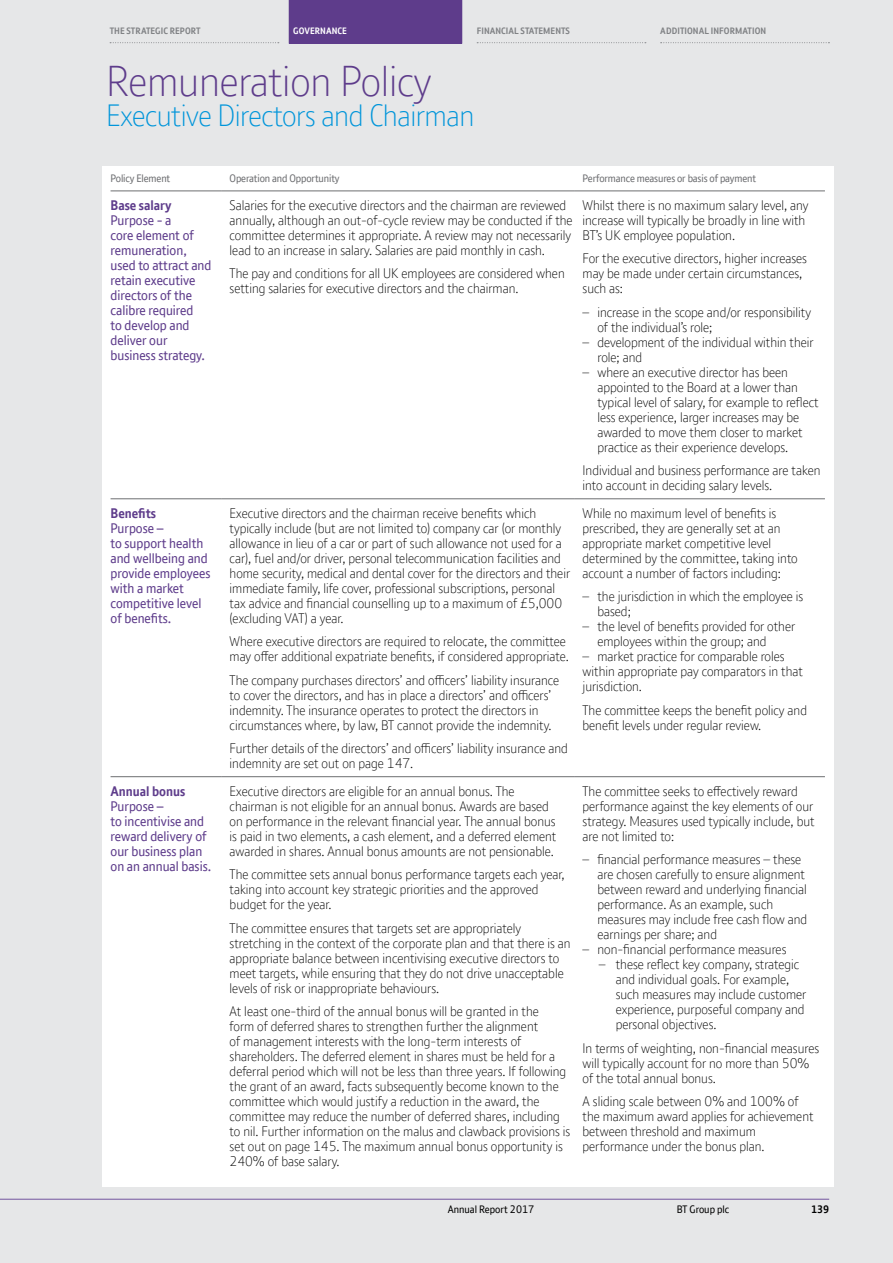
<style>
.page{position:relative;width:893px;height:1263px;background:#e6e7e8}
.page>*{position:absolute;margin:0;border:0;box-sizing:border-box;transform-origin:0 0}
.Front_Section_main_p{font:300 42px "BT Font";letter-spacing:-.005em;color:#5e3c8b}
.Front_section_second{font:300 30px "BT Font";letter-spacing:-.015em;color:#0095da}
.Body_Copy{font:300 13.5px/15px "BT Font";color:#000}
.body_copy_hyphens{font:300 13.5px/15px "BT Font";color:#000}
.body_copy_hyphens_la{font:300 13.5px/15px "BT Font";color:#000}
.Level_three_subhead{font:13.5px/15px "BT Font";color:#5e3c8b}
.Level_one_subhead{font:700 13.5px "BT Font";color:#5e3c8b}
.Table_header_1{font:10.5px "BT Font";letter-spacing:-.01em;color:#6d6e71}
.t1{font:10.5px "BT Font";color:#000}
.t2{font:700 10.5px "BT Font";color:#000}
.t3{font:700 9px "BT Font";letter-spacing:.01em;color:#808285}
.t4{font:700 9px "BT Font";letter-spacing:.01em;color:#fff}
</style>
<div class="page">
<hr style="left:0;top:1199px;width:829px;height:1px;background:#73549e">
<div style="left:289px;top:0;width:173px;height:43px;background:#5e3c8b"></div>
<svg style="left:110px;top:42px;width:169px;height:1px"></svg>
<svg style="left:477px;top:42px;width:169px;height:1px"></svg>
<svg style="left:661px;top:42px;width:168px;height:1px"></svg>
<div style="left:102px;top:166px;width:731px;height:1020px;background:#fff"></div>
<hr style="left:111px;top:191px;width:110px;height:1px;background:#6d6e71">
<hr style="left:221px;top:191px;width:353px;height:1px;background:#6d6e71">
<hr style="left:574px;top:191px;width:251px;height:1px;background:#6d6e71">
<hr style="left:111px;top:498px;width:110px;height:1px;background:#6d6e71">
<hr style="left:221px;top:498px;width:353px;height:1px;background:#6d6e71">
<hr style="left:574px;top:498px;width:251px;height:1px;background:#6d6e71">
<hr style="left:111px;top:776px;width:110px;height:1px;background:#6d6e71">
<hr style="left:221px;top:776px;width:353px;height:1px;background:#6d6e71">
<hr style="left:574px;top:776px;width:251px;height:1px;background:#6d6e71">
<p class="t3" style="left:110px;top:25px;width:92px">THE STRATEGIC REPORT</p>
<p class="t4" style="left:293px;top:25px;width:55px">GOVERNANCE</p>
<p class="t3" style="left:477px;top:25px;width:95px">FINANCIAL STATEMENTS</p>
<p class="t3" style="left:660px;top:25px;width:107px">ADDITIONAL INFORMATION</p>
<p class="Front_Section_main_p" style="left:106px;top:54px;width:327px">Remuneration Policy</p>
<p class="Front_section_second" style="left:106px;top:96px;width:370px">Executive Directors and Chairman</p>
<p class="Table_header_1" style="left:111px;top:172px;width:61px">Policy Element</p>
<p class="Table_header_1" style="left:230px;top:172px;width:111px">Operation and Opportunity</p>
<p class="Table_header_1" style="left:583px;top:172px;width:175px">Performance measures or basis of payment</p>
<p class="Level_one_subhead" style="left:111px;top:196px;width:63px">Base salary</p>
<p class="Level_three_subhead" style="left:111px;top:212px;width:102px">Purpose - a<br>core element of remuneration, used to attract and retain executive directors of the calibre required<br>to develop and deliver our business strategy.</p>
<p class="Body_Copy" style="left:230px;top:197px;width:345px">Salaries for the executive directors and the chairman are reviewed annually, although an out-of-cycle review may be conducted if the committee determines it appropriate. A review may not necessarily lead to an increase in salary. Salaries are paid monthly in cash.</p>
<p class="Body_Copy" style="left:230px;top:266px;width:337px">The pay and conditions for all UK employees are considered when setting salaries for executive directors and the chairman.</p>
<p class="Body_Copy" style="left:583px;top:197px;width:228px">Whilst there is no maximum salary level, any increase will typically be broadly in line with<br>BT’s UK employee population.</p>
<p class="Body_Copy" style="left:583px;top:251px;width:226px">For the executive directors, higher increases may be made under certain circumstances, such as:</p>
<p class="body_copy_hyphens" style="left:597px;top:304px;width:215px;text-indent:-15px">– increase in the scope and/or responsibility of the individual’s role;</p>
<p class="body_copy_hyphens" style="left:597px;top:334px;width:218px;text-indent:-15px">– development of the individual within their role; and</p>
<p class="body_copy_hyphens_la" style="left:597px;top:364px;width:223px;text-indent:-15px">– where an executive director has been appointed to the Board at a lower than typical level of salary, for example to reflect less experience, larger increases may be awarded to move them closer to market practice as their experience develops.</p>
<p class="Body_Copy" style="left:583px;top:463px;width:239px">Individual and business performance are taken into account in deciding salary levels.</p>
<p class="Level_one_subhead" style="left:111px;top:504px;width:47px">Benefits</p>
<p class="Level_three_subhead" style="left:111px;top:520px;width:101px">Purpose –<br>to support health and wellbeing and provide employees with a market competitive level of benefits.</p>
<p class="Level_one_subhead" style="left:111px;top:782px;width:76px">Annual bonus</p>
<p class="Level_three_subhead" style="left:111px;top:798px;width:102px">Purpose –<br>to incentivise and reward delivery of our business plan on an annual basis.</p>
<p class="Body_Copy" style="left:230px;top:505px;width:342px">Executive directors and the chairman receive benefits which typically include (but are not limited to) company car (or monthly allowance in lieu of a car or part of such allowance not used for a car), fuel and/or driver, personal telecommunication facilities and home security, medical and dental cover for the directors and their immediate family, life cover, professional subscriptions, personal tax advice and financial counselling up to a maximum of £5,000 (excluding VAT) a year.</p>
<p class="Body_Copy" style="left:230px;top:634px;width:341px">Where executive directors are required to relocate, the committee may offer additional expatriate benefits, if considered appropriate.</p>
<p class="Body_Copy" style="left:230px;top:672px;width:331px">The company purchases directors’ and officers’ liability insurance to cover the directors, and has in place a directors’ and officers’ indemnity. The insurance operates to protect the directors in circumstances where, by law, BT cannot provide the indemnity.</p>
<p class="Body_Copy" style="left:230px;top:741px;width:340px">Further details of the directors’ and officers’ liability insurance and indemnity are set out on page 147.</p>
<p class="Body_Copy" style="left:230px;top:783px;width:328px">Executive directors are eligible for an annual bonus. The chairman is not eligible for an annual bonus. Awards are based on performance in the relevant financial year. The annual bonus is paid in two elements, a cash element, and a deferred element awarded in shares. Annual bonus amounts are not pensionable.</p>
<p class="Body_Copy" style="left:230px;top:866px;width:336px">The committee sets annual bonus performance targets each year, taking into account key strategic priorities and the approved budget for the year.</p>
<p class="Body_Copy" style="left:230px;top:920px;width:343px">The committee ensures that targets set are appropriately stretching in the context of the corporate plan and that there is an appropriate balance between incentivising executive directors to meet targets, while ensuring that they do not drive unacceptable levels of risk or inappropriate behaviours.</p>
<p class="Body_Copy" style="left:230px;top:1003px;width:342px">At least one-third of the annual bonus will be granted in the<br>form of deferred shares to strengthen further the alignment<br>of management interests with the long-term interests of shareholders. The deferred element in shares must be held for a deferral period which will not be less than three years. If following the grant of an award, facts subsequently become known to the committee which would justify a reduction in the award, the committee may reduce the number of deferred shares, including to nil. Further information on the malus and clawback provisions is set out on page 145. The maximum annual bonus opportunity is 240% of base salary.</p>
<p class="Body_Copy" style="left:583px;top:505px;width:217px">While no maximum level of benefits is prescribed, they are generally set at an appropriate market competitive level determined by the committee, taking into account a number of factors including:</p>
<p class="body_copy_hyphens" style="left:597px;top:589px;width:207px;text-indent:-15px">– the jurisdiction in which the employee is based;</p>
<p class="body_copy_hyphens" style="left:597px;top:619px;width:199px;text-indent:-15px">– the level of benefits provided for other employees within the group; and</p>
<p class="body_copy_hyphens_la" style="left:583px;top:649px;width:222px">– market practice for comparable roles within appropriate pay comparators in that jurisdiction.</p>
<p class="Body_Copy" style="left:583px;top:702px;width:226px">The committee keeps the benefit policy and benefit levels under regular review.</p>
<p class="Body_Copy" style="left:583px;top:783px;width:234px">The committee seeks to effectively reward performance against the key elements of our strategy. Measures used typically include, but are not limited to:</p>
<p class="body_copy_hyphens" style="left:597px;top:851px;width:211px;text-indent:-15px">– financial performance measures – these are chosen carefully to ensure alignment between reward and underlying financial performance. As an example, such measures may include free cash flow and earnings per share; and</p>
<p class="body_copy_hyphens" style="left:583px;top:941px;width:205px">– non-financial performance measures</p>
<p class="body_copy_hyphens_la" style="left:616px;top:956px;width:192px;text-indent:-17px">– these reflect key company, strategic and individual goals. For example, such measures may include customer experience, purposeful company and personal objectives.</p>
<p class="Body_Copy" style="left:583px;top:1040px;width:238px">In terms of weighting, non-financial measures will typically account for no more than 50% of the total annual bonus.</p>
<p class="Body_Copy" style="left:583px;top:1093px;width:232px">A sliding scale between 0% and 100% of the maximum award applies for achievement between threshold and maximum performance under the bonus plan.</p>
<p class="t1" style="left:448px;top:1202px;width:88px">Annual Report 2017</p>
<p class="t1" style="left:677px;top:1202px;width:54px">BT Group plc</p>
<p class="t2" style="left:811px;top:1202px;width:20px">139</p>
</div>
